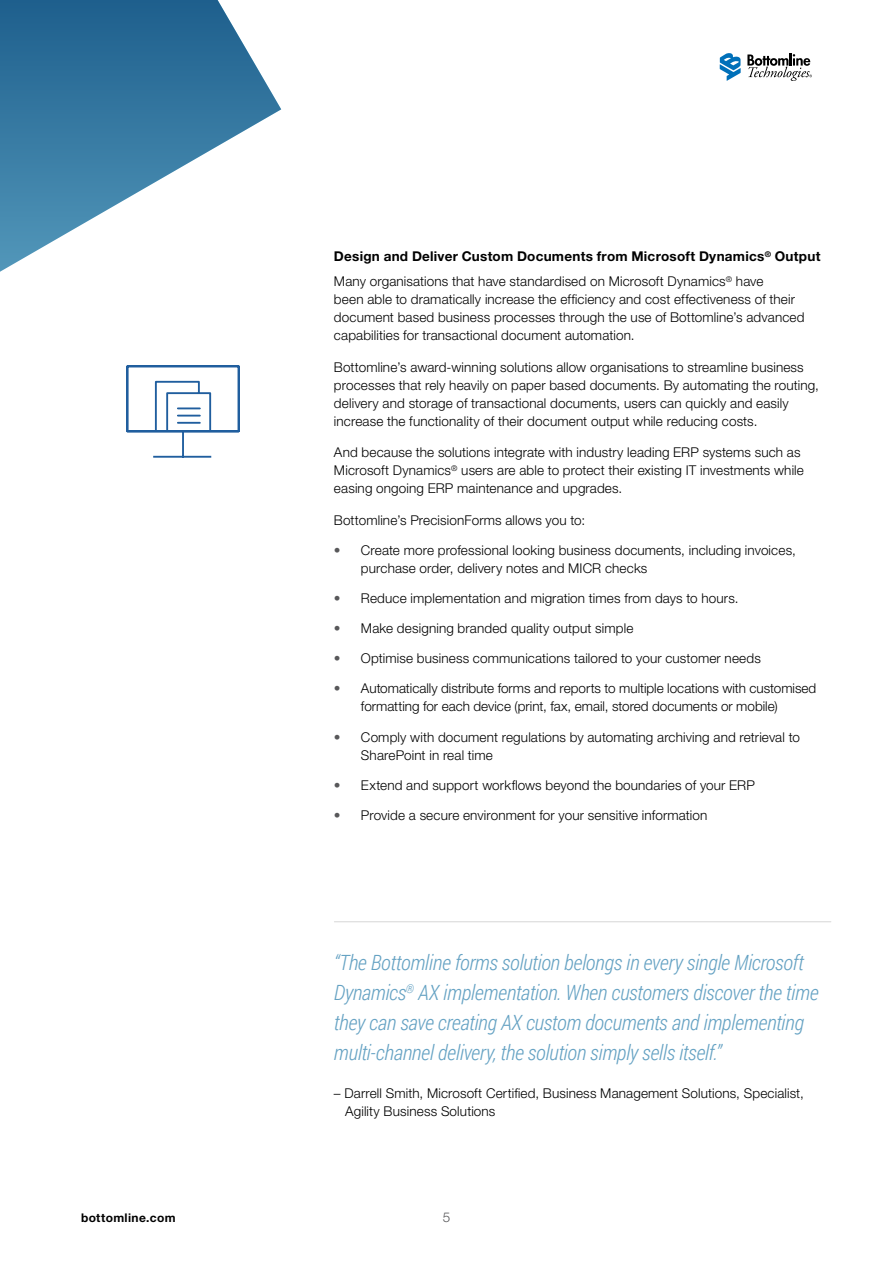
<style>
.page{position:relative;width:893px;height:1263px;background:#fff}
.page>*{position:absolute;margin:0;border:0;box-sizing:border-box;transform-origin:0 0}
.Callout_Roboto_White{font:italic 300 21px/30px "Roboto Condensed";letter-spacing:-.015em;color:#65a2c3}
.Body_Copy_Helvetica{font:300 13.5px/18px "Helvetica Neue LT Std";letter-spacing:.01em;color:#000}
.Subhead_Helvetica_Ne{font:700 13.5px "Helvetica Neue LT Std";letter-spacing:.02em;color:#000}
.t1{font:300 13.5px "Helvetica Neue LT Std";color:#58585a}
.t2{font:700 12px "Helvetica Neue LT Std";letter-spacing:.03em;color:#000}
.s1{color:#58585a}
</style>
<div class="page">
<svg style="left:747px;top:53px;width:65px;height:28px"></svg>
<svg style="left:720px;top:53px;width:21px;height:28px"></svg>
<svg style="left:0;top:0;width:281px;height:272px"></svg>
<hr style="left:334px;top:921px;width:497px;height:1px;background:#d6d6d6">
<svg style="left:126px;top:365px;width:114px;height:93px"></svg>
<p class="Subhead_Helvetica_Ne" style="left:334px;top:248px;width:488px">Design and Deliver Custom Documents from Microsoft Dynamics<sup>®</sup> Output</p>
<p class="Body_Copy_Helvetica" style="left:334px;top:272px;width:472px">Many organisations that have standardised on Microsoft Dynamics<sup>®</sup> have<br>been able to dramatically increase the efficiency and cost effectiveness of their document based business processes through the use of Bottomline’s advanced capabilities for transactional document automation.</p>
<p class="Body_Copy_Helvetica" style="left:334px;top:358px;width:487px">Bottomline’s award-winning solutions allow organisations to streamline business processes that rely heavily on paper based documents. By automating the routing, delivery and storage of transactional documents, users can quickly and easily increase the functionality of their document output while reducing costs.</p>
<p class="Body_Copy_Helvetica" style="left:334px;top:443px;width:471px">And because the solutions integrate with industry leading ERP systems such as<br>Microsoft Dynamics<sup>®</sup> users are able to protect their existing IT investments while easing ongoing ERP maintenance and upgrades.</p>
<p class="Body_Copy_Helvetica" style="left:334px;top:511px;width:253px">Bottomline’s PrecisionForms allows you to:</p>
<p class="Body_Copy_Helvetica" style="left:361px;top:541px;width:436px;text-indent:-27px"><span class="s1">•</span> Create more professional looking business documents, including invoices, purchase order, delivery notes and MICR checks</p>
<p class="Body_Copy_Helvetica" style="left:334px;top:589px;width:406px"><span class="s1">•</span> Reduce implementation and migration times from days to hours.</p>
<p class="Body_Copy_Helvetica" style="left:334px;top:619px;width:301px"><span class="s1">•</span> Make designing branded quality output simple</p>
<p class="Body_Copy_Helvetica" style="left:334px;top:649px;width:428px"><span class="s1">•</span> Optimise business communications tailored to your customer needs</p>
<p class="Body_Copy_Helvetica" style="left:361px;top:679px;width:457px;text-indent:-27px"><span class="s1">•</span> Automatically distribute forms and reports to multiple locations with customised formatting for each device (print, fax, email, stored documents or mobile)</p>
<p class="Body_Copy_Helvetica" style="left:361px;top:727px;width:440px;text-indent:-27px"><span class="s1">•</span> Comply with document regulations by automating archiving and retrieval to<br>SharePoint in real time</p>
<p class="Body_Copy_Helvetica" style="left:334px;top:776px;width:422px"><span class="s1">•</span> Extend and support workflows beyond the boundaries of your ERP</p>
<p class="Body_Copy_Helvetica" style="left:334px;top:806px;width:375px"><span class="s1">•</span> Provide a secure environment for your sensitive information</p>
<p class="Callout_Roboto_White" style="left:334px;top:947px;width:486px">“The Bottomline forms solution belongs in every single Microsoft Dynamics<sup>®</sup> AX implementation. When customers discover the time they can save creating AX custom documents and implementing multi-channel delivery, the solution simply sells itself.”</p>
<p class="Body_Copy_Helvetica" style="left:345px;top:1084px;width:460px;text-indent:-11px">– Darrell Smith, Microsoft Certified, Business Management Solutions, Specialist,<br>Agility Business Solutions</p>
<p class="t2" style="left:81px;top:1211px;width:96px">bottomline.com</p>
<p class="t1" style="left:443px;top:1209px;width:9px">5</p>
</div>
